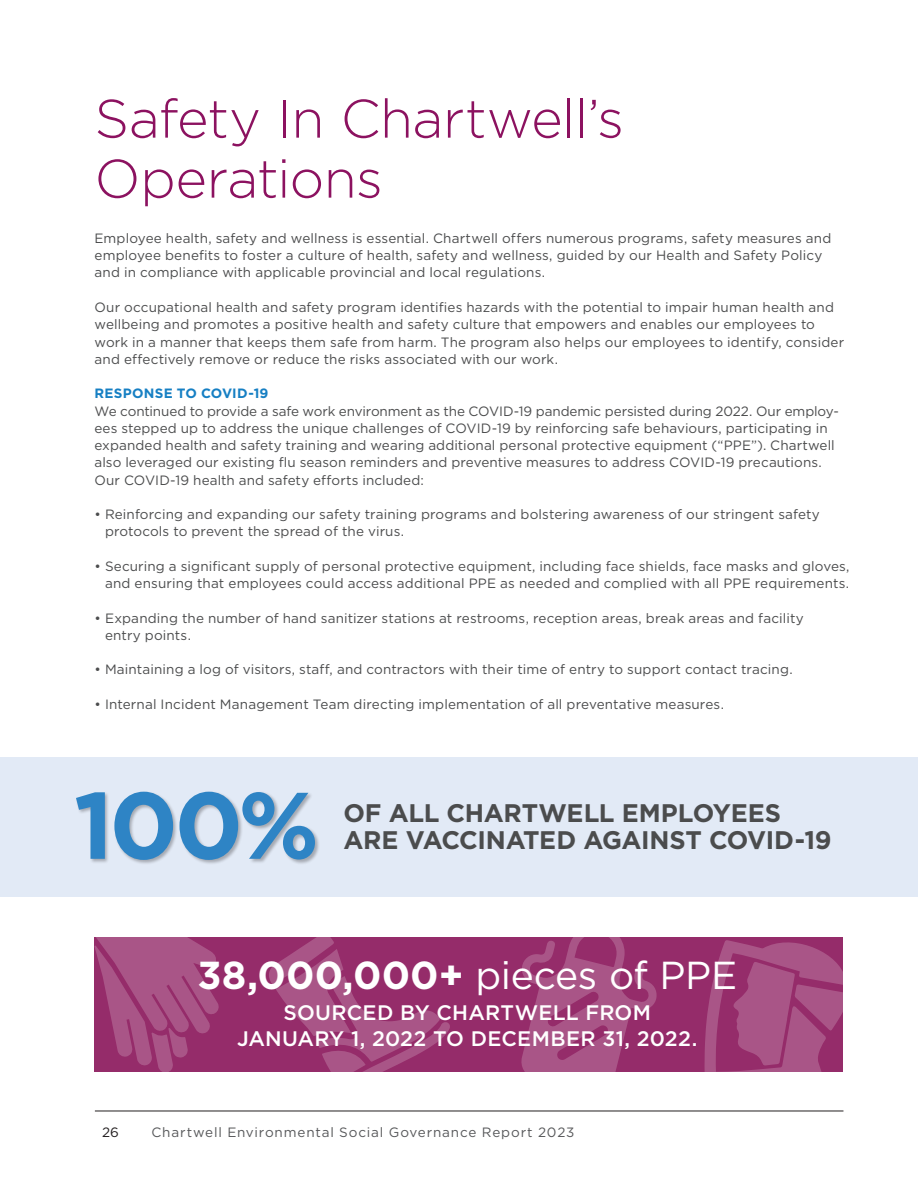
<style>
.page{position:relative;width:918px;height:1188px;background:#fff}
.page>*{position:absolute;margin:0;border:0;box-sizing:border-box;transform-origin:0 0}
.t1{font:700 94.35px "Gotham HTF";color:#2e84c5}
.t2{font:300 54px/60px "Gotham HTF";letter-spacing:-.01em;color:#8c1260}
.t3{font:700 39px "Gotham HTF";color:#fff}
.t4{font:700 25.35px/27px "Gotham HTF";letter-spacing:-.015em;color:#4b4c4d}
.t5{font:500 21px/25.7px "Gotham HTF";letter-spacing:.01em;color:#fff;text-align:center}
.t6{font:13.5px/17.2px "Gotham HTF";letter-spacing:.01em;color:#4b4c4d}
.t7{font:13.5px "Gotham HTF";letter-spacing:.065em;color:#57585a}
.t8{font:700 13.5px "Gotham HTF";letter-spacing:.02em;color:#167fc3}
.t9{font:13.5px "Gotham HTF";color:#231f20}
.s1{font-weight:400}
</style>
<div class="page">
<hr style="left:95px;top:1111px;width:748px;height:1px;background:#231f20">
<div style="left:1px;top:758px;width:917px;height:139px;background:#e2eaf6"></div>
<div style="left:75px;top:790px;width:245px;height:75px;background:#231f20;opacity:.32"></div>
<div style="left:94px;top:937px;width:749px;height:135px;background:#952c6a"></div>
<svg style="left:94px;top:937px;width:125px;height:135px"></svg>
<svg style="left:704px;top:940px;width:139px;height:132px"></svg>
<svg style="left:521px;top:937px;width:136px;height:135px"></svg>
<svg style="left:269px;top:937px;width:181px;height:135px"></svg>
<h1 class="t2" style="left:94px;top:88px;width:531px">Safety In Chartwell’s<br>Operations</h1>
<p class="t6" style="left:94px;top:229px;width:738px">Employee health, safety and wellness is essential. Chartwell offers numerous programs, safety measures and employee benefits to foster a culture of health, safety and wellness, guided by our Health and Safety Policy and in compliance with applicable provincial and local regulations.</p>
<p class="t6" style="left:94px;top:298px;width:751px">Our occupational health and safety program identifies hazards with the potential to impair human health and wellbeing and promotes a positive health and safety culture that empowers and enables our employees to work in a manner that keeps them safe from harm. The program also helps our employees to identify, consider and effectively remove or reduce the risks associated with our work.</p>
<h2 class="t8" style="left:94px;top:386px;width:176px">RESPONSE TO COVID-19</h2>
<p class="t6" style="left:94px;top:402px;width:746px">We continued to provide a safe work environment as the COVID-19 pandemic persisted during 2022. Our employ&shy;ees stepped up to address the unique challenges of COVID-19 by reinforcing safe behaviours, participating in expanded health and safety training and wearing additional personal protective equipment (“PPE”). Chartwell also leveraged our existing flu season reminders and preventive measures to address COVID-19 precautions.<br>Our COVID-19 health and safety efforts included:</p>
<p class="t6" style="left:105px;top:505px;width:716px;text-indent:-11px">• Reinforcing and expanding our safety training programs and bolstering awareness of our stringent safety protocols to prevent the spread of the virus.</p>
<p class="t6" style="left:94px;top:557px;width:757px;text-align:right">• Securing a significant supply of personal protective equipment, including face shields, face masks and gloves, and ensuring that employees could access additional PPE as needed and complied with all PPE requirements.</p>
<p class="t6" style="left:105px;top:609px;width:700px;text-indent:-11px">• Expanding the number of hand sanitizer stations at restrooms, reception areas, break areas and facility entry points.</p>
<p class="t6" style="left:94px;top:661px;width:700px">• Maintaining a log of visitors, staff, and contractors with their time of entry to support contact tracing.</p>
<p class="t6" style="left:94px;top:695px;width:631px">• Internal Incident Management Team directing implementation of all preventative measures.</p>
<p class="t1" style="left:74px;top:771px;width:247px">100%</p>
<p class="t4" style="left:344px;top:799px;width:490px">OF ALL CHARTWELL EMPLOYEES<br>ARE VACCINATED AGAINST COVID-19</p>
<p class="t3" style="left:197px;top:952px;width:541px">38,000,000+ <span class="s1">pieces of PPE</span></p>
<p class="t5" style="left:237px;top:1000px;width:462px">SOURCED BY CHARTWELL FROM<br>JANUARY 1, 2022 TO DECEMBER 31, 2022.</p>
<p class="t9" style="left:102px;top:1124px;width:18px">26</p>
<p class="t7" style="left:152px;top:1124px;width:425px">Chartwell Environmental Social Governance Report 2023</p>
</div>
